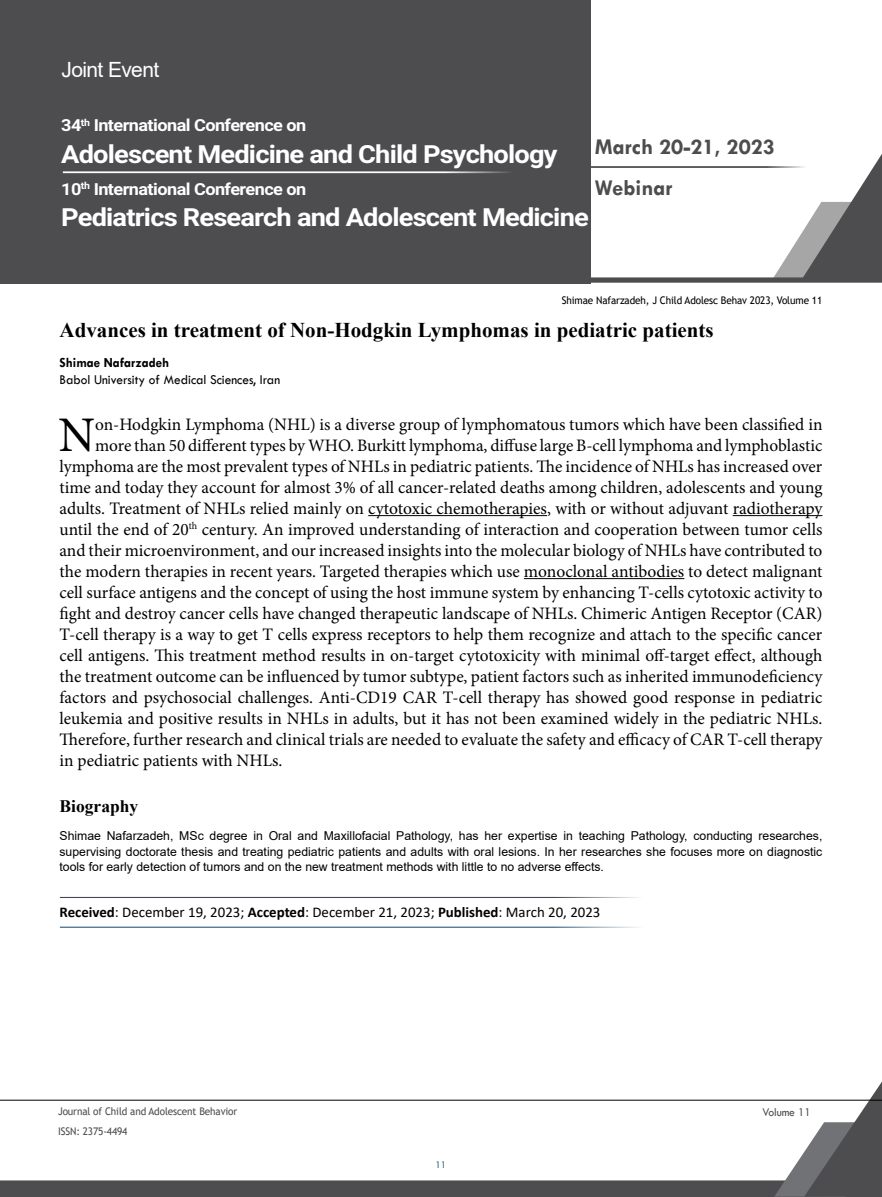
<style>
.page{position:relative;width:882px;height:1197px;background:#fff}
.page>*{position:absolute;margin:0;border:0;box-sizing:border-box;transform-origin:0 0}
.t1{font:49.88px "Minion Pro";color:#000}
.t2{font:700 25.03px "Roboto";letter-spacing:-.03em;color:#fff;scale:1.09 1}
.t3{font:700 22.75px/41.1px "Tw Cen";color:#4d4d4f}
.t4{font:700 21px "Times New Roman";color:#000}
.t5{font:21px "Arial";letter-spacing:-.03em;color:#fff}
.t6{font:17.5px "Minion Pro";color:#000}
.t7{font:700 17.5px "Times New Roman";color:#000}
.t8{font:700 16.62px "Roboto";letter-spacing:-.03em;color:#fff;scale:1.09 1}
.t9{font:14.88px "Calibri";color:#000}
.t10{font:14px "Tw Cen";color:#000;scale:.95 1}
.t11{font:700 14px "Tw Cen";color:#000;scale:.95 1}
.t12{font:12.25px/15.8px "Arial";color:#000;text-align:justify}
.t13{font:12.25px "Tw Cen";letter-spacing:-.01em;color:#4d4d4f;scale:.95 1}
.t14{font:10.5px "Trebuchet MS";letter-spacing:-.01em;color:#4d4d4f;scale:.95 1}
.t15{font:10.5px "Trebuchet MS";letter-spacing:-.01em;color:#000;scale:.95 1}
.t16{font:10.5px "Tw Cen";color:#15697e;scale:.95 1}
.s1{font-weight:700}
</style>
<div class="page">
<svg style="left:0;top:1081px;width:882px;height:116px"></svg>
<hr style="left:0;top:1100px;width:882px;height:1px;background:#000">
<div style="left:0;top:0;width:590px;height:283px;background:#4d4d4f"></div>
<svg style="left:62px;top:153px;width:820px;height:130px"></svg>
<hr style="left:63px;top:171px;width:478px;height:2px;background:#fff">
<hr style="left:368px;top:515px;width:179px;height:1px;background:#000">
<hr style="left:733px;top:515px;width:89px;height:1px;background:#000">
<hr style="left:524px;top:578px;width:160px;height:1px;background:#000">
<hr style="left:60px;top:897px;width:618px;height:1px;background:#004b84">
<hr style="left:60px;top:927px;width:618px;height:1px;background:#004b84">
<p class="t5" style="left:62px;top:55px;width:99px">Joint Event</p>
<p class="t8" style="left:61px;top:114px;width:226px">34<sup>th</sup> International Conference on</p>
<h2 class="t2" style="left:61px;top:136px;width:457px">Adolescent Medicine and Child Psychology</h2>
<p class="t8" style="left:61px;top:177px;width:226px">10<sup>th</sup> International Conference on</p>
<h2 class="t2" style="left:61px;top:200px;width:486px">Pediatrics Research and Adolescent Medicine</h2>
<h3 class="t3" style="left:595px;top:126px;width:182px">March 20-21, 2023<br>Webinar</h3>
<p class="t15" style="left:562px;top:293px;width:276px">Shimae Nafarzadeh, J Child Adolesc Behav 2023, Volume 11</p>
<p class="t4" style="left:60px;top:314px;width:656px">Advances in treatment of Non-Hodgkin Lymphomas in pediatric patients</p>
<p class="t11" style="left:60px;top:354px;width:117px">Shimae Nafarzadeh</p>
<p class="t10" style="left:60px;top:371px;width:234px">Babol University of Medical Sciences, Iran</p>
<h1 class="t1" style="left:59px;top:402px;width:38px">N</h1>
<p class="t6" style="left:95px;top:413px;width:729px">on-Hodgkin Lymphoma (NHL) is a diverse group of lymphomatous tumors which have been classified in</p>
<p class="t6" style="left:95px;top:434px;width:729px">more than 50 different types by WHO. Burkitt lymphoma, diffuse large B-cell lymphoma and lymphoblastic</p>
<p class="t6" style="left:60px;top:455px;width:764px">lymphoma are the most prevalent types of NHLs in pediatric patients. The incidence of NHLs has increased over</p>
<p class="t6" style="left:60px;top:476px;width:765px">time and today they account for almost 3% of all cancer-related deaths among children, adolescents and young</p>
<p class="t6" style="left:60px;top:497px;width:764px">adults. Treatment of NHLs relied mainly on cytotoxic chemotherapies, with or without adjuvant radiotherapy</p>
<p class="t6" style="left:60px;top:518px;width:764px">until the end of 20<sup>th</sup> century. An improved understanding of interaction and cooperation between tumor cells</p>
<p class="t6" style="left:60px;top:539px;width:764px">and their microenvironment, and our increased insights into the molecular biology of NHLs have contributed to</p>
<p class="t6" style="left:60px;top:560px;width:764px">the modern therapies in recent years. Targeted therapies which use monoclonal antibodies to detect malignant</p>
<p class="t6" style="left:60px;top:581px;width:765px">cell surface antigens and the concept of using the host immune system by enhancing T-cells cytotoxic activity to</p>
<p class="t6" style="left:60px;top:602px;width:765px">fight and destroy cancer cells have changed therapeutic landscape of NHLs. Chimeric Antigen Receptor (CAR)</p>
<p class="t6" style="left:60px;top:623px;width:764px">T-cell therapy is a way to get T cells express receptors to help them recognize and attach to the specific cancer</p>
<p class="t6" style="left:60px;top:644px;width:764px">cell antigens. This treatment method results in on-target cytotoxicity with minimal off-target effect, although</p>
<p class="t6" style="left:60px;top:665px;width:764px">the treatment outcome can be influenced by tumor subtype, patient factors such as inherited immunodeficiency</p>
<p class="t6" style="left:60px;top:686px;width:764px">factors and psychosocial challenges. Anti-CD19 CAR T-cell therapy has showed good response in pediatric</p>
<p class="t6" style="left:60px;top:707px;width:764px">leukemia and positive results in NHLs in adults, but it has not been examined widely in the pediatric NHLs.</p>
<p class="t6" style="left:60px;top:728px;width:764px">Therefore, further research and clinical trials are needed to evaluate the safety and efficacy of CAR T-cell therapy</p>
<p class="t6" style="left:60px;top:749px;width:224px">in pediatric patients with NHLs.</p>
<p class="t7" style="left:60px;top:793px;width:80px">Biography</p>
<p class="t12" style="left:60px;top:828px;width:764px">Shimae Nafarzadeh, MSc degree in Oral and Maxillofacial Pathology, has her expertise in teaching Pathology, conducting researches, supervising doctorate thesis and treating pediatric patients and adults with oral lesions. In her researches she focuses more on diagnostic tools for early detection of tumors and on the new treatment methods with little to no adverse effects.</p>
<p class="t9" style="left:60px;top:902px;width:542px"><span class="s1">Received</span>: December 19, 2023; <span class="s1">Accepted</span>: December 21, 2023; <span class="s1">Published</span>: March 20, 2023</p>
<p class="t14" style="left:58px;top:1105px;width:190px">Journal of Child and Adolescent Behavior</p>
<p class="t13" style="left:762px;top:1104px;width:53px">Volume 11</p>
<p class="t14" style="left:58px;top:1125px;width:75px">ISSN: 2375-4494</p>
<p class="t16" style="left:436px;top:1159px;width:13px">11</p>
</div>
